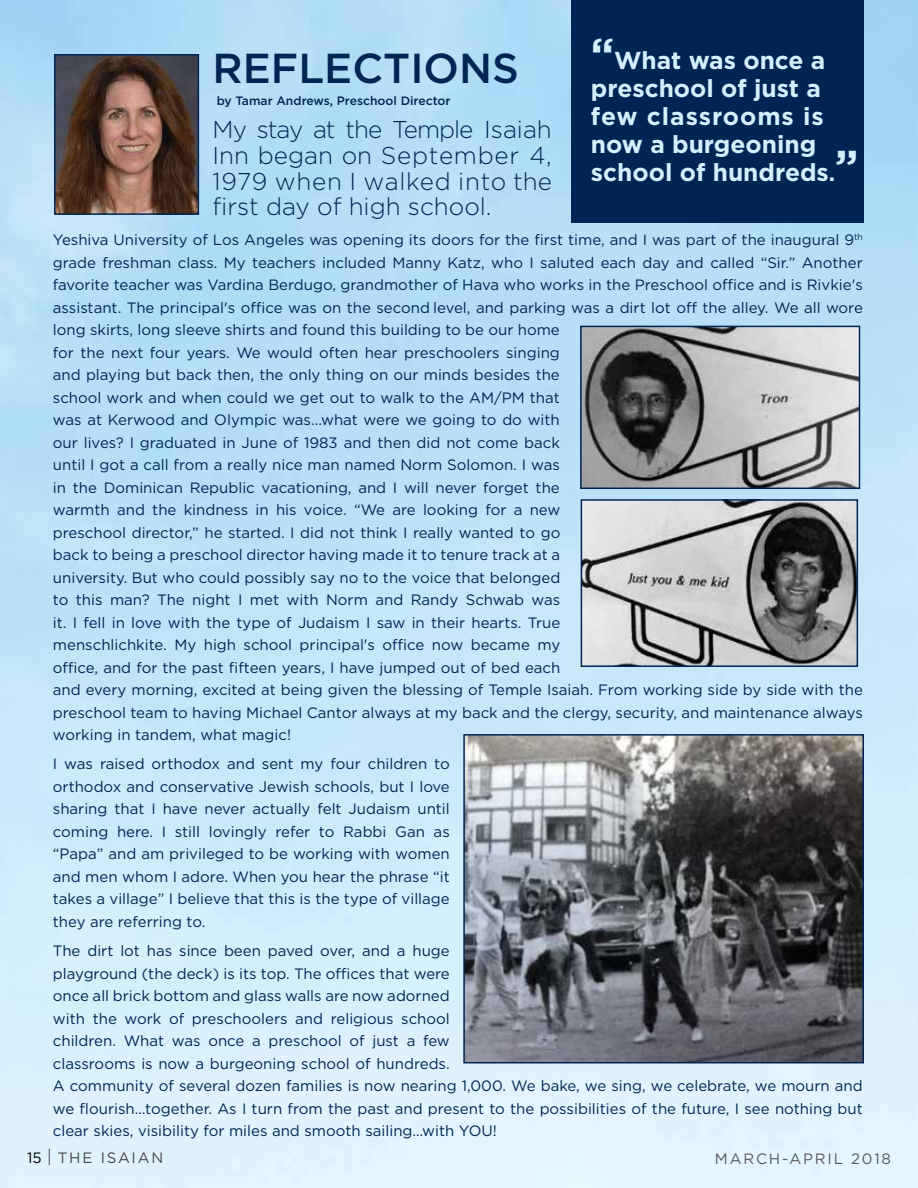
<style>
.page{position:relative;width:918px;height:1188px;background:#fff}
.page>*{position:absolute;margin:0;border:0;box-sizing:border-box;transform-origin:0 0}
.t1{font:500 41.85px "Gotham";color:#002554}
.t2{font:700 24.45px/28px "Gotham";color:#d4effc}
.t3{font:300 24.3px/25.7px "Gotham";letter-spacing:.01em;color:#002554;text-align:justify}
.t4{font:15px/22.5px "Gotham";color:#002554}
.t5{font:15px "Gotham";letter-spacing:.12em;color:#58595b}
.t6{font:15px "Gotham";letter-spacing:.12em;color:#48484a}
.t7{font:500 12.15px "Gotham";color:#002554}
.s1{font-size:43.2px}
.s2{font-size:22.2px}
.s3{color:#000}
.s4{font-size:18px;color:#58595b}
</style>
<div class="page">
<img style="left:0;top:0;width:918px;height:1188px">
<div style="left:571px;top:0;width:293px;height:222px;background:#002554"></div>
<img style="left:57px;top:57px;width:139px;height:155px">
<div style="left:54px;top:54px;width:145px;height:161px;border:2px solid #002554"></div>
<img style="left:466px;top:737px;width:395px;height:324px">
<div style="left:463px;top:734px;width:401px;height:330px;border:2px solid #002554"></div>
<img style="left:584px;top:502px;width:271px;height:162px">
<div style="left:581px;top:499px;width:277px;height:168px;border:2px solid #002554"></div>
<img style="left:583px;top:329px;width:274px;height:157px">
<div style="left:580px;top:326px;width:280px;height:163px;border:2px solid #002554"></div>
<h1 class="t1" style="left:213px;top:41px;width:308px">REFLECTIONS</h1>
<p class="t7" style="left:217px;top:93px;width:235px">by Tamar Andrews, Preschool Director</p>
<h3 class="t3" style="left:213px;top:116px;width:341px">My stay at the Temple Isaiah Inn began on September 4, 1979 when I walked into the first day of high school.</h3>
<h2 class="t2" style="left:591px;top:46px;width:269px"><span class="s1">“</span>What was once a preschool of just a few classrooms is now a burgeoning school of hundreds<span class="s2">.</span><span class="s1">”</span></h2>
<p class="t4" style="left:53px;top:228px;width:812px">Yeshiva University of Los Angeles was opening its doors for the first time, and I was part of the inaugural 9<sup>th </sup>grade freshman class. My teachers included Manny Katz, who I saluted each day and called “Sir.” Another favorite teacher was Vardina Berdugo, grandmother of Hava who works in the Preschool office and is Rivkie's assistant. The principal's office was on the second level, and parking was a dirt lot off the alley. We all wore long skirts, long sleeve shirts and found this building to be our home<br>for the next four years. We would often hear preschoolers singing<br>and playing but back then, the only thing on our minds besides the<br>school work and when could we get out to walk to the AM/PM that<br>was at Kerwood and Olympic was...what were we going to do with<br>our lives? I graduated in June of 1983 and then did not come back<br>until I got a call from a really nice man named Norm Solomon. I was<br>in the Dominican Republic vacationing, and I will never forget the<br>warmth and the kindness in his voice. “We are looking for a new<br>preschool director,” he started. I did not think I really wanted to go<br>back to being a preschool director having made it to tenure track at a<br>university. But who could possibly say no to the voice that belonged<br>to this man? The night I met with Norm and Randy Schwab was<br>it. I fell in love with the type of Judaism I saw in their hearts. True<br>menschlichkite. My high school principal's office now became my<br>office, and for the past fifteen years, I have jumped out of bed each<br>and every morning, excited at being given the blessing of Temple Isaiah. From working side by side with the preschool team to having Michael Cantor always at my back and the clergy, security, and maintenance always working in tandem, what magic!</p>
<p class="t4" style="left:53px;top:753px;width:398px;text-align:justify">I was raised orthodox and sent my four children to orthodox and conservative Jewish schools, but I love sharing that I have never actually felt Judaism until coming here. I still lovingly refer to Rabbi Gan as “Papa” and am privileged to be working with women and men whom I adore. When you hear the phrase “it takes a village” I believe that this is the type of village they are referring to.</p>
<p class="t4" style="left:53px;top:939px;width:811px">The dirt lot has since been paved over, and a huge<br>playground (the deck) is its top. The offices that were<br>once all brick bottom and glass walls are now adorned<br>with the work of preschoolers and religious school<br>children. What was once a preschool of just a few<br>classrooms is now a burgeoning school of hundreds.<br>A community of several dozen families is now nearing 1,000. We bake, we sing, we celebrate, we mourn and we flourish…together. As I turn from the past and present to the possibilities of the future, I see nothing but clear skies, visibility for miles and smooth sailing…with YOU!</p>
<p class="t6" style="left:27px;top:1148px;width:138px"><span class="s3">15</span> <span class="s4">|</span> THE ISAIAN</p>
<p class="t5" style="left:715px;top:1149px;width:178px">MARCH-APRIL 2018</p>
</div>
